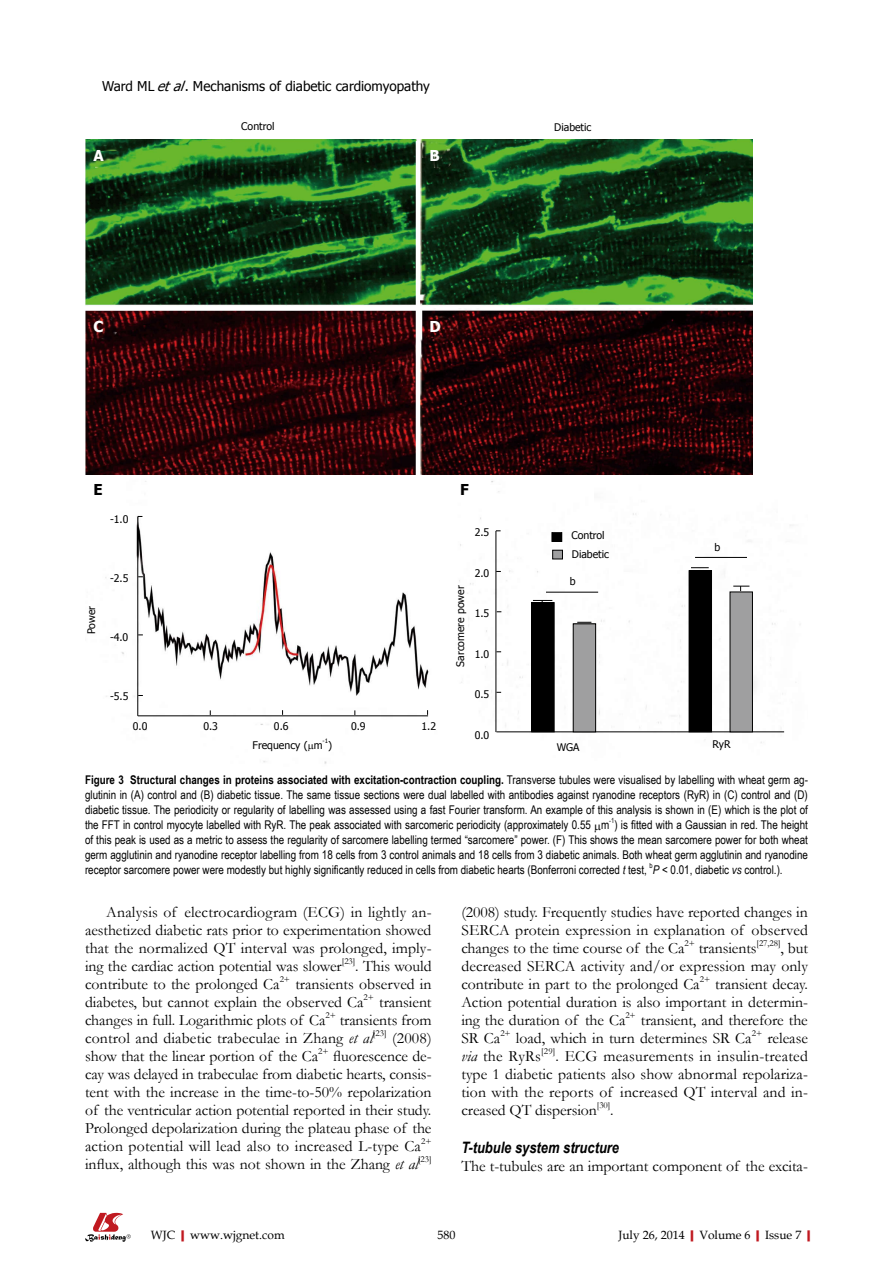
<style>
.page{position:relative;width:893px;height:1263px;background:#fff}
.page>*{position:absolute;margin:0;border:0;box-sizing:border-box;transform-origin:0 0}
.t1{font:15.75px/18px "Garamond";letter-spacing:-.005em;color:#000;text-align:justify}
.t2{font:700 15px "Tahoma";color:#fff}
.t3{font:700 15px "Tahoma";color:#000}
.t4{font:13.5px "Tahoma";color:#000}
.t5{font:12px/15px "Arial Narrow";color:#000;text-align:justify}
.t6{font:12px "Book Antiqua";color:#000}
.t7{font:10.5px "Tahoma";color:#000}
.t8{font:9.15px "Garamond";letter-spacing:-.005em;color:#000}
.t9{font:7.05px "Arial Narrow";color:#000}
.t10{font:6.15px "Tahoma";color:#000}
.s1{font-style:italic}
.s2{font-weight:700}
.s3{font-family:"Arial Narrow";font-weight:700;font-style:italic}
.s4{font-weight:700;color:#c01920}
</style>
<div class="page">
<svg style="left:85px;top:1213px;width:46px;height:29px"></svg>
<img style="left:92px;top:481px;width:699px;height:283px">
<img style="left:85px;top:140px;width:667px;height:335px">
<hr style="left:0;top:306px;width:418px;height:4px;background:#fff">
<hr style="left:416px;top:141px;width:4px;height:337px;background:#fff">
<hr style="left:138px;top:517px;width:1px;height:199px;background:#000">
<hr style="left:138px;top:715px;width:290px;height:1px;background:#000">
<hr style="left:496px;top:531px;width:1px;height:201px;background:#000">
<hr style="left:496px;top:732px;width:288px;height:1px;background:#000">
<hr style="left:546px;top:592px;width:52px;height:1px;background:#000">
<hr style="left:695px;top:557px;width:52px;height:1px;background:#000">
<div style="left:730px;top:592px;width:22px;height:140px;background:#9f9fa0"></div>
<div style="left:730px;top:592px;width:23px;height:140px;border:1px solid #000"></div>
<div style="left:573px;top:624px;width:23px;height:108px;background:#9f9fa0"></div>
<div style="left:573px;top:624px;width:23px;height:108px;border:1px solid #000"></div>
<div style="left:532px;top:603px;width:22px;height:129px;background:#000"></div>
<div style="left:531px;top:602px;width:23px;height:130px;border:1px solid #000"></div>
<div style="left:689px;top:571px;width:22px;height:161px;background:#000"></div>
<div style="left:689px;top:570px;width:23px;height:162px;border:1px solid #000"></div>
<svg style="left:533px;top:600px;width:19px;height:4px"></svg>
<svg style="left:577px;top:622px;width:14px;height:1px"></svg>
<svg style="left:691px;top:567px;width:18px;height:1px"></svg>
<svg style="left:733px;top:586px;width:16px;height:5px"></svg>
<div style="left:552px;top:533px;width:10px;height:8px;background:#000"></div>
<div style="left:552px;top:532px;width:10px;height:10px;border:1px solid #000"></div>
<div style="left:553px;top:550px;width:9px;height:9px;background:#9f9fa0"></div>
<div style="left:552px;top:550px;width:11px;height:9px;border:1px solid #000"></div>
<svg style="left:308px;top:744px;width:6px;height:7px"></svg>
<p class="t4" style="left:102px;top:77px;width:329px">Ward ML <span class="s1">etal</span>. Mechanisms of diabetic cardiomyopathy</p>
<p class="t7" style="left:241px;top:119px;width:35px">Control</p>
<p class="t7" style="left:554px;top:120px;width:39px">Diabetic</p>
<p class="t2" style="left:94px;top:145px;width:12px">A</p>
<p class="t2" style="left:429px;top:145px;width:12px">B</p>
<p class="t2" style="left:94px;top:316px;width:12px">C</p>
<p class="t2" style="left:429px;top:316px;width:13px">D</p>
<p class="t3" style="left:94px;top:479px;width:11px">E</p>
<p class="t3" style="left:460px;top:479px;width:10px">F</p>
<p class="t7" style="left:110px;top:512px;width:20px">-1.0</p>
<p class="t7" style="left:84px;top:634px;width:30px;rotate:-90deg">Power</p>
<p class="t7" style="left:110px;top:571px;width:20px">-2.5</p>
<p class="t7" style="left:110px;top:630px;width:20px">-4.0</p>
<p class="t7" style="left:110px;top:689px;width:20px">-5.5</p>
<p class="t7" style="left:133px;top:719px;width:16px">0.0</p>
<p class="t7" style="left:203px;top:719px;width:16px">0.3</p>
<p class="t7" style="left:274px;top:719px;width:16px">0.6</p>
<p class="t7" style="left:351px;top:719px;width:16px">0.9</p>
<p class="t7" style="left:422px;top:719px;width:16px">1.2</p>
<p class="t7" style="left:253px;top:738px;width:72px">Frequency ( m</p>
<p class="t10" style="left:323px;top:737px;width:7px">-1</p>
<p class="t7" style="left:328px;top:738px;width:6px">)</p>
<p class="t7" style="left:453px;top:666px;width:83px;rotate:-90deg">Sarcomere power</p>
<p class="t7" style="left:475px;top:525px;width:16px">2.5</p>
<p class="t7" style="left:475px;top:566px;width:16px">2.0</p>
<p class="t7" style="left:475px;top:606px;width:16px">1.5</p>
<p class="t7" style="left:475px;top:647px;width:16px">1.0</p>
<p class="t7" style="left:475px;top:687px;width:16px">0.5</p>
<p class="t7" style="left:475px;top:728px;width:16px">0.0</p>
<p class="t7" style="left:571px;top:528px;width:35px">Control</p>
<p class="t7" style="left:572px;top:547px;width:39px">Diabetic</p>
<p class="t7" style="left:570px;top:574px;width:7px">b</p>
<p class="t7" style="left:714px;top:540px;width:7px">b</p>
<p class="t7" style="left:557px;top:740px;width:24px">WGA</p>
<p class="t7" style="left:713px;top:737px;width:20px">RyR</p>
<p class="t5" style="left:85px;top:772px;width:724px"><span class="s2">Figure 3 Structural changes in proteins associated with excitation-contraction coupling.</span> Transverse tubules were visualised by labelling with wheat germ ag&shy;glutinin in (A) control and (B) diabetic tissue. The same tissue sections were dual labelled with antibodies against ryanodine receptors (RyR) in (C) control and (D) diabetic tissue. The periodicity or regularity of labelling was assessed using a fast Fourier transform. An example of this analysis is shown in (E) which is the plot of the FFT in control myocyte labelled with RyR. The peak associated with sarcomeric periodicity (approximately 0.55 m ) is fitted with a Gaussian in red. The height</p>
<p class="t9" style="left:609px;top:816px;width:7px">-1</p>
<p class="t5" style="left:85px;top:832px;width:724px">of this peak is used as a metric to assess the regularity of sarcomere labelling termed “sarcomere” power. (F) This shows the mean sarcomere power for both wheat germ agglutinin and ryanodine receptor labelling from 18 cells from 3 control animals and 18 cells from 3 diabetic animals. Both wheat germ agglutinin and ryanodine receptor sarcomere power were modestly but highly significantly reduced in cells from diabetic hearts (Bonferroni corrected <span class="s1">t</span> test,</p>
<p class="t9" style="left:650px;top:861px;width:5px">b</p>
<p class="t5" style="left:653px;top:862px;width:131px"><span class="s1">P</span> &lt; 0.01, diabetic <span class="s1">vs</span> control.).</p>
<p class="t1" style="left:85px;top:903px;width:348px;text-indent:21px">Analysis of electrocardiogram (ECG) in lightly an&shy;aesthetized diabetic rats prior to experimentation showed that the normalized QT interval was prolonged, imply&shy;ing the cardiac action potential was slower</p>
<p class="t8" style="left:342px;top:954px;width:15px">[23]</p>
<p class="t1" style="left:355px;top:957px;width:78px">. This would</p>
<p class="t8" style="left:280px;top:972px;width:12px">2+</p>
<p class="t1" style="left:85px;top:975px;width:348px;text-indent:210px">transients observed in diabetes, but cannot explain the observed Ca</p>
<p class="t1" style="left:85px;top:975px;width:196px">contribute to the prolonged Ca</p>
<p class="t8" style="left:364px;top:990px;width:12px">2+</p>
<p class="t1" style="left:379px;top:993px;width:54px">transient</p>
<p class="t8" style="left:325px;top:1008px;width:12px">2+</p>
<p class="t1" style="left:85px;top:1011px;width:348px;text-indent:255px">transients from control and diabetic trabeculae in Zhang <span class="s1">et al</span></p>
<p class="t1" style="left:85px;top:1011px;width:242px">changes in full. Logarithmic plots of Ca</p>
<p class="t8" style="left:373px;top:1026px;width:15px">[23]</p>
<p class="t1" style="left:392px;top:1029px;width:41px">(2008)</p>
<p class="t8" style="left:318px;top:1044px;width:12px">2+</p>
<p class="t1" style="left:85px;top:1047px;width:348px;text-indent:248px">fluorescence de&shy;cay was delayed in trabeculae from diabetic hearts, consis&shy;tent with the increase in the time-to-50% repolarization of the ventricular action potential reported in their study.<br>Prolonged depolarization during the plateau phase of the action potential will lead also to increased L-type Ca</p>
<p class="t1" style="left:85px;top:1047px;width:235px">show that the linear portion of the Ca</p>
<p class="t8" style="left:421px;top:1134px;width:12px">2+</p>
<p class="t1" style="left:85px;top:1155px;width:335px">influx, although this was not shown in the Zhang <span class="s1">et al</span></p>
<p class="t8" style="left:418px;top:1152px;width:15px">[23]</p>
<p class="t1" style="left:461px;top:903px;width:348px">(2008) study. Frequently studies have reported changes in SERCA protein expression in explanation of observed changes to the time course of the Ca</p>
<p class="t8" style="left:684px;top:936px;width:12px">2+</p>
<p class="t1" style="left:699px;top:939px;width:59px">transients</p>
<p class="t8" style="left:756px;top:936px;width:25px">[27,28]</p>
<p class="t1" style="left:461px;top:939px;width:348px;text-indent:319px">, but decreased SERCA activity and/or expression may only contribute in part to the prolonged Ca</p>
<p class="t8" style="left:700px;top:972px;width:12px">2+</p>
<p class="t1" style="left:461px;top:975px;width:348px;text-indent:254px">transient decay.<br>Action potential duration is also important in determin&shy;ing the duration of the Ca</p>
<p class="t8" style="left:625px;top:1008px;width:12px">2+</p>
<p class="t1" style="left:641px;top:1011px;width:169px">transient, and therefore the</p>
<p class="t8" style="left:500px;top:1026px;width:12px">2+</p>
<p class="t1" style="left:516px;top:1029px;width:237px">load, which in turn determines SR Ca</p>
<p class="t8" style="left:752px;top:1026px;width:12px">2+</p>
<p class="t1" style="left:461px;top:1029px;width:40px">SR Ca</p>
<p class="t1" style="left:767px;top:1029px;width:42px">release</p>
<p class="t1" style="left:461px;top:1047px;width:81px"><span class="s1">via</span> the RyRs</p>
<p class="t8" style="left:541px;top:1044px;width:16px">[29]</p>
<p class="t1" style="left:461px;top:1047px;width:348px;text-indent:94px">. ECG measurements in insulin-treated type 1 diabetic patients also show abnormal repolariza&shy;tion with the reports of increased QT interval and in&shy;creased QT dispersion</p>
<p class="t8" style="left:597px;top:1098px;width:15px">[30]</p>
<p class="t1" style="left:610px;top:1101px;width:5px">.</p>
<p class="t1" style="left:461px;top:1138px;width:348px"><span class="s3">T-tubule system structure<br></span>The t-tubules are an important component of the excita-</p>
<p class="t6" style="left:151px;top:1226px;width:135px">WJC<span class="s4">|</span>www.wjgnet.com</p>
<p class="t6" style="left:618px;top:1226px;width:199px">July 26, 2014<span class="s4">|</span>Volume 6<span class="s4">|</span>Issue 7<span class="s4">|</span></p>
<p class="t6" style="left:437px;top:1226px;width:19px">580</p>
</div>
